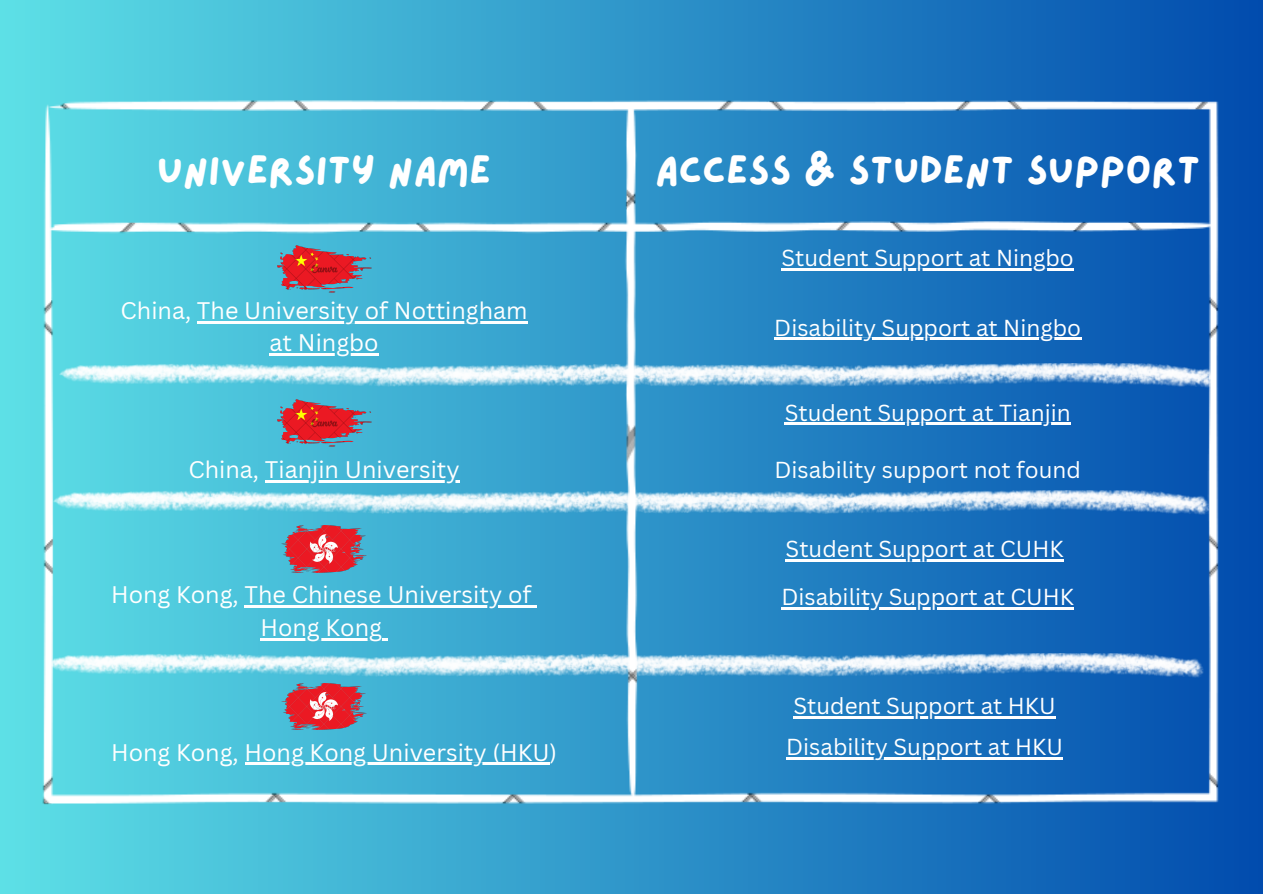
<style>
.page{position:relative;width:1263px;height:894px;background:#fff}
.page>*{position:absolute;margin:0;border:0;box-sizing:border-box;transform-origin:0 0}
.t1{font:40.5px "Lazydog";color:#fff}
.t2{font:23.4px "Canva Sans";color:#fff}
.t3{font:22.5px/40.5px "Canva Sans";color:#fff;text-align:center}
</style>
<div class="page">
<div style="left:0;top:0;width:1263px;height:893px;background:linear-gradient(to right,#5de0e6,#014bad)"></div>
<img style="left:35px;top:69px;width:1192px;height:735px">
<img style="left:277px;top:245px;width:95px;height:47px">
<svg style="left:36px;top:363px;width:1204px;height:25px"></svg>
<img style="left:277px;top:399px;width:95px;height:47px">
<svg style="left:29px;top:489px;width:1205px;height:26px"></svg>
<img style="left:281px;top:525px;width:86px;height:47px">
<hr style="left:197px;top:321px;width:331px;height:2px;background:#fff">
<hr style="left:270px;top:353px;width:109px;height:3px;background:#fff">
<hr style="left:781px;top:269px;width:293px;height:2px;background:#fff">
<hr style="left:774px;top:338px;width:307px;height:2px;background:#fff">
<hr style="left:265px;top:480px;width:195px;height:2px;background:#fff">
<hr style="left:785px;top:422px;width:272px;height:3px;background:#fff">
<hr style="left:1057px;top:422px;width:14px;height:3px;background:#fff">
<hr style="left:245px;top:605px;width:286px;height:2px;background:#fff">
<svg style="left:531px;top:605px;width:6px;height:2px"></svg>
<hr style="left:260px;top:637px;width:122px;height:3px;background:#fff">
<svg style="left:382px;top:637px;width:6px;height:3px"></svg>
<hr style="left:786px;top:558px;width:278px;height:3px;background:#fff">
<hr style="left:781px;top:607px;width:293px;height:2px;background:#fff">
<svg style="left:23px;top:652px;width:1204px;height:26px"></svg>
<img style="left:281px;top:683px;width:86px;height:46px">
<hr style="left:245px;top:762px;width:304px;height:2px;background:#fff">
<hr style="left:793px;top:716px;width:263px;height:2px;background:#fff">
<hr style="left:786px;top:756px;width:277px;height:2px;background:#fff">
<p class="t1" style="left:157px;top:150px;width:336px">UNIVERSITY NAME</p>
<p class="t1" style="left:655px;top:150px;width:547px">ACCESS &amp; STUDENT SUPPORT</p>
<p class="t2" style="left:121px;top:293px;width:409px">China, The University of Nottingham</p>
<p class="t2" style="left:270px;top:326px;width:111px">at Ningbo</p>
<p class="t2" style="left:188px;top:453px;width:273px">China, Tianjin University</p>
<p class="t2" style="left:111px;top:578px;width:422px">Hong Kong, The Chinese University of</p>
<p class="t2" style="left:260px;top:610px;width:123px">Hong Kong</p>
<p class="t2" style="left:111px;top:735px;width:447px">Hong Kong, Hong Kong University (HKU)</p>
<p class="t3" style="left:781px;top:237px;width:294px">Student Support at Ningbo</p>
<p class="t3" style="left:774px;top:306px;width:308px">Disability Support at Ningbo</p>
<p class="t3" style="left:785px;top:391px;width:288px">Student Support at Tianjin</p>
<p class="t3" style="left:774px;top:449px;width:308px">Disability support not found</p>
<p class="t3" style="left:786px;top:527px;width:279px">Student Support at CUHK</p>
<p class="t3" style="left:781px;top:576px;width:294px">Disability Support at CUHK</p>
<p class="t3" style="left:786px;top:685px;width:278px">Student Support at HKU<br>Disability Support at HKU</p>
</div>
